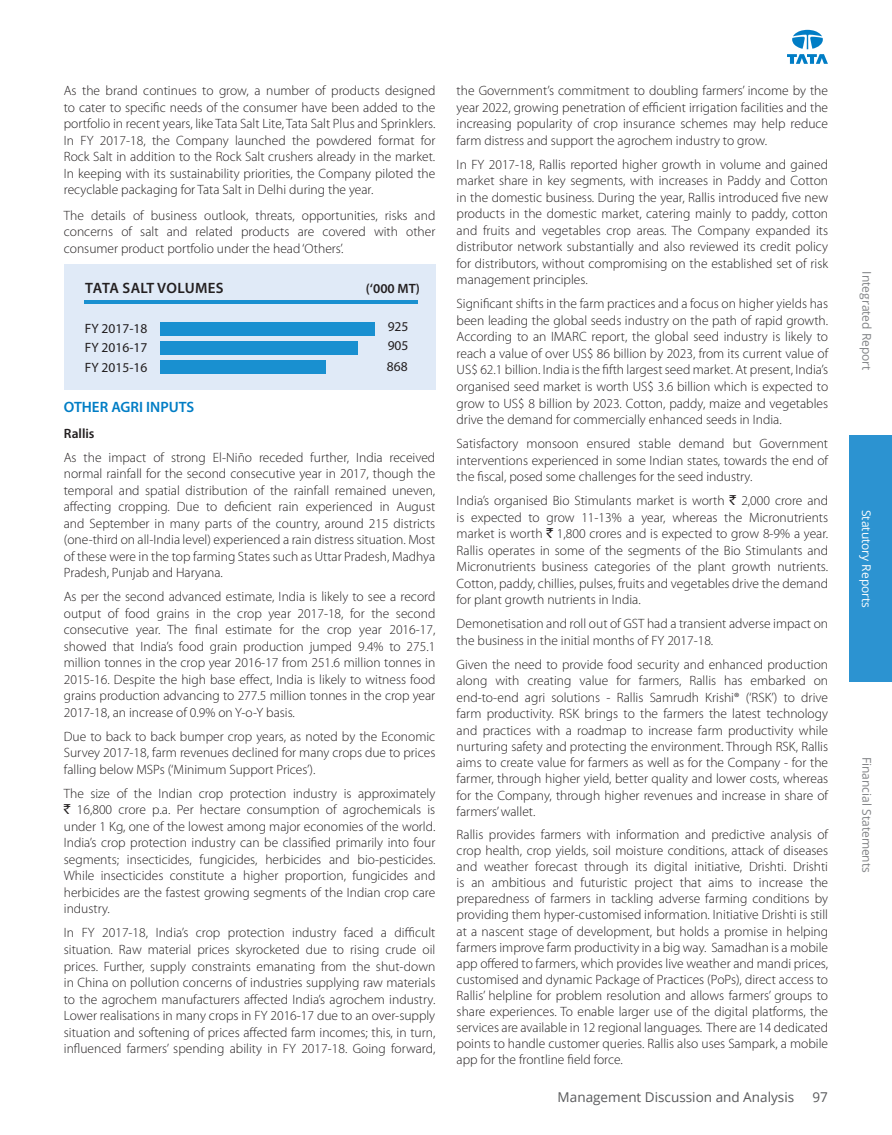
<style>
.page{position:relative;width:892px;height:1135px;background:#fff}
.page>*{position:absolute;margin:0;border:0;box-sizing:border-box;transform-origin:0 0}
.t1{font:600 15px "Myriad Pro";letter-spacing:.02em;color:#231f20}
.t2{font:600 15px "Myriad Pro";color:#007dc5}
.t3{font:300 13.5px/16.5px "Myriad Pro";color:#231f20;text-align:justify}
.t4{font:13.5px "Myriad Pro";color:#231f20}
.t5{font:13.5px "Open Sans";color:#58595b}
.t6{font:600 13.5px "Myriad Pro";color:#231f20}
.t7{font:12px "Open Sans";color:#808285}
.t8{font:12px "Open Sans";color:#fff}
.s1{font-family:"Rupee Foradian";font-weight:400}
</style>
<div class="page">
<div style="left:849px;top:435px;width:42px;height:246px;background:#2c93d1"></div>
<svg style="left:787px;top:30px;width:40px;height:34px"></svg>
<div style="left:64px;top:264px;width:371px;height:126px;background:#e0eaf7"></div>
<div style="left:160px;top:361px;width:165px;height:13px;background:#1990d0"></div>
<div style="left:160px;top:341px;width:197px;height:13px;background:#1990d0"></div>
<div style="left:160px;top:322px;width:214px;height:13px;background:#1990d0"></div>
<hr style="left:85px;top:300px;width:333px;height:3px;background:#1990d0">
<p class="t3" style="left:64px;top:84px;width:373px">As the brand continues to grow, a number of products designed to cater to specific needs of the consumer have been added to the portfolio in recent years, like Tata Salt Lite, Tata Salt Plus and Sprinklers.<br>In FY 2017-18, the Company launched the powdered format for Rock Salt in addition to the Rock Salt crushers already in the market.<br>In keeping with its sustainability priorities, the Company piloted the recyclable packaging for Tata Salt in Delhi during the year.</p>
<p class="t3" style="left:64px;top:208px;width:373px">The details of business outlook, threats, opportunities, risks and concerns of salt and related products are covered with other consumer product portfolio under the head ‘Others’.</p>
<p class="t1" style="left:85px;top:282px;width:140px">TATA SALT VOLUMES</p>
<p class="t6" style="left:365px;top:283px;width:56px">(‘000 MT)</p>
<p class="t4" style="left:85px;top:323px;width:64px">FY 2017-18</p>
<p class="t4" style="left:387px;top:321px;width:22px">925</p>
<p class="t4" style="left:85px;top:343px;width:64px">FY 2016-17</p>
<p class="t4" style="left:387px;top:340px;width:22px">905</p>
<p class="t4" style="left:85px;top:362px;width:64px">FY 2015-16</p>
<p class="t4" style="left:387px;top:361px;width:22px">868</p>
<p class="t2" style="left:64px;top:401px;width:132px">OTHER AGRI INPUTS</p>
<p class="t6" style="left:64px;top:428px;width:32px">Rallis</p>
<p class="t3" style="left:64px;top:450px;width:373px">As the impact of strong El-Niño receded further, India received normal rainfall for the second consecutive year in 2017, though the temporal and spatial distribution of the rainfall remained uneven, affecting cropping. Due to deficient rain experienced in August and September in many parts of the country, around 215 districts (one-third on all-India level) experienced a rain distress situation. Most of these were in the top farming States such as Uttar Pradesh, Madhya Pradesh, Punjab and Haryana.</p>
<p class="t3" style="left:64px;top:589px;width:373px">As per the second advanced estimate, India is likely to see a record output of food grains in the crop year 2017-18, for the second consecutive year. The final estimate for the crop year 2016-17, showed that India’s food grain production jumped 9.4% to 275.1 million tonnes in the crop year 2016-17 from 251.6 million tonnes in 2015-16. Despite the high base effect, India is likely to witness food grains production advancing to 277.5 million tonnes in the crop year 2017-18, an increase of 0.9% on Y-o-Y basis.</p>
<p class="t3" style="left:64px;top:729px;width:373px">Due to back to back bumper crop years, as noted by the Economic Survey 2017-18, farm revenues declined for many crops due to prices falling below MSPs (‘Minimum Support Prices’).</p>
<p class="t3" style="left:64px;top:786px;width:373px">The size of the Indian crop protection industry is approximately <span class="s1">`</span> 16,800 crore p.a. Per hectare consumption of agrochemicals is under 1 Kg, one of the lowest among major economies of the world.<br>India’s crop protection industry can be classified primarily into four segments; insecticides, fungicides, herbicides and bio-pesticides.<br>While insecticides constitute a higher proportion, fungicides and herbicides are the fastest growing segments of the Indian crop care industry.</p>
<p class="t3" style="left:64px;top:925px;width:373px">In FY 2017-18, India’s crop protection industry faced a difficult situation. Raw material prices skyrocketed due to rising crude oil prices. Further, supply constraints emanating from the shut-down in China on pollution concerns of industries supplying raw materials to the agrochem manufacturers affected India’s agrochem industry.<br>Lower realisations in many crops in FY 2016-17 due to an over-supply situation and softening of prices affected farm incomes; this, in turn, influenced farmers’ spending ability in FY 2017-18. Going forward,</p>
<p class="t3" style="left:456px;top:84px;width:373px">the Government’s commitment to doubling farmers’ income by the year 2022, growing penetration of efficient irrigation facilities and the increasing popularity of crop insurance schemes may help reduce farm distress and support the agrochem industry to grow.</p>
<p class="t3" style="left:456px;top:157px;width:373px">In FY 2017-18, Rallis reported higher growth in volume and gained market share in key segments, with increases in Paddy and Cotton in the domestic business. During the year, Rallis introduced five new products in the domestic market, catering mainly to paddy, cotton and fruits and vegetables crop areas. The Company expanded its distributor network substantially and also reviewed its credit policy for distributors, without compromising on the established set of risk management principles.</p>
<p class="t3" style="left:456px;top:297px;width:373px">Significant shifts in the farm practices and a focus on higher yields has been leading the global seeds industry on the path of rapid growth.<br>According to an IMARC report, the global seed industry is likely to reach a value of over US$ 86 billion by 2023, from its current value of US$ 62.1 billion. India is the fifth largest seed market. At present, India’s organised seed market is worth US$ 3.6 billion which is expected to grow to US$ 8 billion by 2023. Cotton, paddy, maize and vegetables drive the demand for commercially enhanced seeds in India.</p>
<p class="t3" style="left:456px;top:436px;width:373px">Satisfactory monsoon ensured stable demand but Government interventions experienced in some Indian states, towards the end of the fiscal, posed some challenges for the seed industry.</p>
<p class="t3" style="left:456px;top:493px;width:373px">India’s organised Bio Stimulants market is worth <span class="s1">`</span> 2,000 crore and is expected to grow 11-13% a year, whereas the Micronutrients market is worth <span class="s1">`</span> 1,800 crores and is expected to grow 8-9% a year.<br>Rallis operates in some of the segments of the Bio Stimulants and Micronutrients business categories of the plant growth nutrients.<br>Cotton, paddy, chillies, pulses, fruits and vegetables drive the demand for plant growth nutrients in India.</p>
<p class="t3" style="left:456px;top:616px;width:373px">Demonetisation and roll out of GST had a transient adverse impact on the business in the initial months of FY 2017-18.</p>
<p class="t3" style="left:456px;top:657px;width:373px">Given the need to provide food security and enhanced production along with creating value for farmers, Rallis has embarked on end-to-end agri solutions - Rallis Samrudh Krishi® (‘RSK’) to drive farm productivity. RSK brings to the farmers the latest technology and practices with a roadmap to increase farm productivity while nurturing safety and protecting the environment. Through RSK, Rallis aims to create value for farmers as well as for the Company - for the farmer, through higher yield, better quality and lower costs, whereas for the Company, through higher revenues and increase in share of farmers’ wallet.</p>
<p class="t3" style="left:456px;top:827px;width:373px;line-height:16px">Rallis provides farmers with information and predictive analysis of crop health, crop yields, soil moisture conditions, attack of diseases and weather forecast through its digital initiative, Drishti. Drishti is an ambitious and futuristic project that aims to increase the preparedness of farmers in tackling adverse farming conditions by providing them hyper-customised information. Initiative Drishti is still at a nascent stage of development, but holds a promise in helping farmers improve farm productivity in a big way. Samadhan is a mobile app offered to farmers, which provides live weather and mandi prices, customised and dynamic Package of Practices (PoPs), direct access to Rallis’ helpline for problem resolution and allows farmers’ groups to share experiences. To enable larger use of the digital platforms, the services are available in 12 regional languages. There are 14 dedicated points to handle customer queries. Rallis also uses Sampark, a mobile app for the frontline field force.</p>
<p class="t5" style="left:557px;top:1086px;width:238px">Management Discussion and Analysis</p>
<p class="t5" style="left:812px;top:1086px;width:17px">97</p>
<p class="t7" style="left:875px;top:271px;width:101px;rotate:90deg">Integrated Report</p>
<p class="t8" style="left:874px;top:509px;width:100px;rotate:90deg">Statutory Reports</p>
<p class="t7" style="left:874px;top:756px;width:117px;rotate:90deg">Financial Statements</p>
</div>
